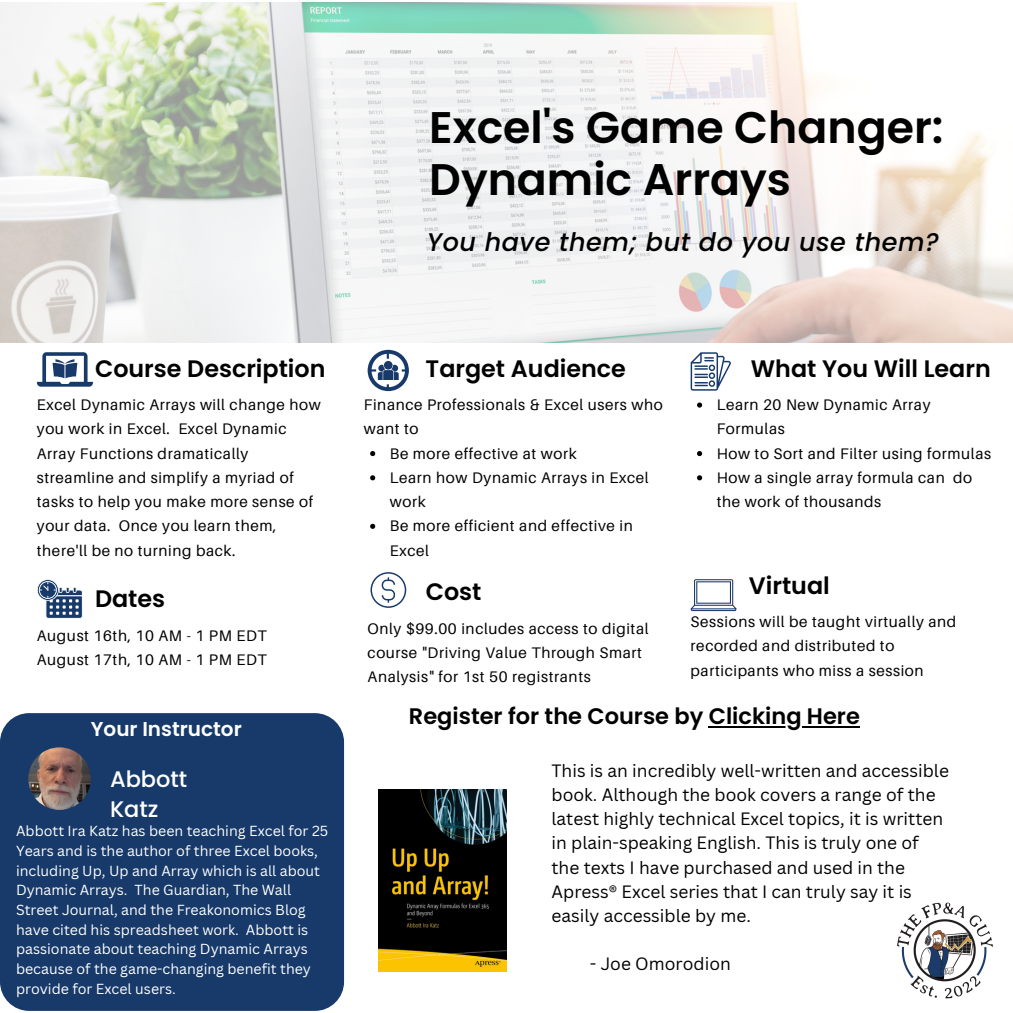
<style>
.page{position:relative;width:1013px;height:1013px;background:#fff}
.page>*{position:absolute;margin:0;border:0;box-sizing:border-box;transform-origin:0 0}
.t1{font:600 44.25px/52.2px "Poppins";color:#010101}
.t2{font:italic 500 25.5px "Poppins";letter-spacing:.02em;color:#010101}
.t3{font:600 23.75px "Poppins";color:#010101}
.t4{font:600 22.5px "Poppins";color:#010101}
.t5{font:500 22.5px/31px "Poppins";color:#fff}
.t6{font:600 20px "Poppins";color:#fff}
.t7{font:17.38px/24.1px "Canva Sans";color:#010101}
.t8{font:15.25px/24.2px "Aileron";letter-spacing:.04em;color:#010101}
.t9{font:14.12px/19.8px "Canva Sans";color:#fff}
</style>
<div class="page">
<svg style="left:37px;top:352px;width:56px;height:34px"></svg>
<svg style="left:370px;top:451px;width:5px;height:5px"></svg>
<svg style="left:370px;top:475px;width:5px;height:5px"></svg>
<svg style="left:370px;top:524px;width:5px;height:5px"></svg>
<svg style="left:697px;top:402px;width:5px;height:5px"></svg>
<svg style="left:697px;top:451px;width:5px;height:5px"></svg>
<svg style="left:697px;top:475px;width:5px;height:5px"></svg>
<svg style="left:367px;top:350px;width:42px;height:41px"></svg>
<svg style="left:690px;top:352px;width:41px;height:38px"></svg>
<svg style="left:37px;top:579px;width:46px;height:39px"></svg>
<svg style="left:370px;top:572px;width:36px;height:36px"></svg>
<svg style="left:690px;top:579px;width:46px;height:32px"></svg>
<img style="left:0;top:2px;width:1012px;height:340px">
<div style="left:0;top:713px;width:344px;height:297px;background:#173a6a;border-radius:29px"></div>
<img style="left:28px;top:747px;width:63px;height:63px;border-radius:50%">
<hr style="left:708px;top:726px;width:152px;height:1px;background:#010101">
<img style="left:379px;top:789px;width:127px;height:182px">
<img style="left:897px;top:902px;width:96px;height:97px">
<p class="t1" style="left:429px;top:101px;width:515px">Excel's Game Changer:<br>Dynamic Arrays</p>
<p class="t2" style="left:427px;top:224px;width:513px">You have them; but do you use them?</p>
<p class="t3" style="left:95px;top:352px;width:232px">Course Description</p>
<p class="t8" style="left:37px;top:392px;width:285px">Excel Dynamic Arrays will change how you work in Excel. Excel Dynamic<br>Array Functions dramatically streamline and simplify a myriad of tasks to help you make more sense of your data. Once you learn them, there'll be no turning back.</p>
<p class="t3" style="left:95px;top:582px;width:72px">Dates</p>
<p class="t8" style="left:37px;top:622px;width:231px">August 16th, 10 AM - 1 PM EDT</p>
<p class="t8" style="left:37px;top:647px;width:231px">August 17th, 10 AM - 1 PM EDT</p>
<p class="t6" style="left:91px;top:715px;width:152px">Your Instructor</p>
<p class="t5" style="left:110px;top:763px;width:79px">Abbott<br>Katz</p>
<p class="t9" style="left:16px;top:821px;width:313px">Abbott Ira Katz has been teaching Excel for 25<br>Years and is the author of three Excel books, including Up, Up and Array which is all about Dynamic Arrays. The Guardian, The Wall Street Journal, and the Freakonomics Blog have cited his spreadsheet work. Abbott is passionate about teaching Dynamic Arrays because of the game-changing benefit they provide for Excel users.</p>
<p class="t3" style="left:425px;top:352px;width:202px">Target Audience</p>
<p class="t8" style="left:364px;top:392px;width:300px">Finance Professionals &amp; Excel users who want to</p>
<p class="t8" style="left:390px;top:441px;width:188px">Be more effective at work</p>
<p class="t8" style="left:390px;top:465px;width:260px">Learn how Dynamic Arrays in Excel work</p>
<p class="t8" style="left:390px;top:513px;width:245px">Be more efficient and effective in<br>Excel</p>
<p class="t3" style="left:426px;top:575px;width:57px">Cost</p>
<p class="t8" style="left:367px;top:615px;width:282px">Only $99.00 includes access to digital course "Driving Value Through Smart<br>Analysis" for 1st 50 registrants</p>
<p class="t3" style="left:751px;top:352px;width:241px">What You Will Learn</p>
<p class="t8" style="left:716px;top:392px;width:215px">Learn 20 New Dynamic Array<br>Formulas</p>
<p class="t8" style="left:716px;top:441px;width:276px">How to Sort and Filter using formulas</p>
<p class="t8" style="left:716px;top:465px;width:257px">How a single array formula can do the work of thousands</p>
<p class="t3" style="left:748px;top:569px;width:82px">Virtual</p>
<p class="t8" style="left:690px;top:609px;width:267px">Sessions will be taught virtually and recorded and distributed to participants who miss a session</p>
<p class="t4" style="left:409px;top:700px;width:452px">Register for the Course by Clicking Here</p>
<p class="t7" style="left:551px;top:758px;width:399px">This is an incredibly well-written and accessible book. Although the book covers a range of the latest highly technical Excel topics, it is written in plain-speaking English. This is truly one of the texts I have purchased and used in the Apress® Excel series that I can truly say it is easily accessible by me.</p>
<p class="t7" style="left:590px;top:951px;width:143px">- Joe Omorodion</p>
</div>
